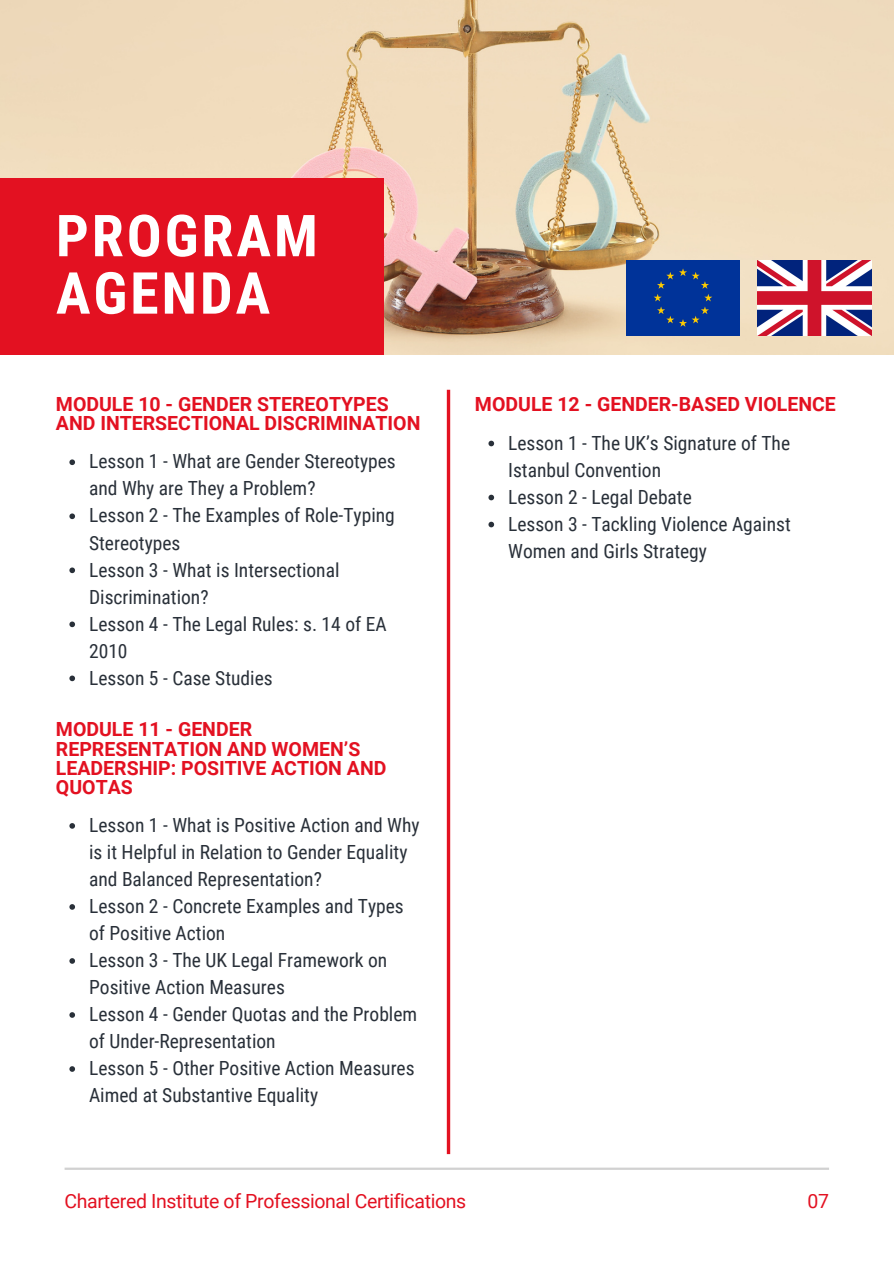
<style>
.page{position:relative;width:894px;height:1264px;background:#fff}
.page>*{position:absolute;margin:0;border:0;box-sizing:border-box;transform-origin:0 0}
.t1{font:700 57.9px/57.3px "Roboto Condensed";letter-spacing:.05em;color:#fff}
.t2{font:19.5px/27px "Roboto Condensed";color:#293039}
.t3{font:700 19.5px/19.2px "Roboto";color:#e31121}
.t4{font:19.5px "Roboto";letter-spacing:-.015em;color:#e31121}
</style>
<div class="page">
<hr style="left:65px;top:1167px;width:763px;height:2px;background:#d1d1d1">
<svg style="left:69px;top:459px;width:6px;height:6px"></svg>
<svg style="left:69px;top:513px;width:6px;height:6px"></svg>
<svg style="left:69px;top:567px;width:6px;height:6px"></svg>
<svg style="left:69px;top:621px;width:6px;height:6px"></svg>
<svg style="left:69px;top:675px;width:6px;height:6px"></svg>
<svg style="left:488px;top:440px;width:6px;height:6px"></svg>
<svg style="left:488px;top:494px;width:6px;height:6px"></svg>
<svg style="left:488px;top:521px;width:6px;height:6px"></svg>
<svg style="left:446px;top:390px;width:4px;height:764px;background:#e8424e"></svg>
<img style="left:0;top:0;width:893px;height:355px">
<div style="left:0;top:178px;width:383px;height:176px;background:#e31121"></div>
<div style="left:626px;top:261px;width:113px;height:74px;background:#039"></div>
<img style="left:756px;top:261px;width:115px;height:74px">
<svg style="left:69px;top:823px;width:6px;height:5px"></svg>
<svg style="left:69px;top:904px;width:6px;height:5px"></svg>
<svg style="left:69px;top:958px;width:6px;height:5px"></svg>
<svg style="left:69px;top:1012px;width:6px;height:5px"></svg>
<svg style="left:69px;top:1066px;width:6px;height:5px"></svg>
<p class="t1" style="left:56px;top:208px;width:263px">PROGRAM<br>AGENDA</p>
<p class="t3" style="left:56px;top:395px;width:366px">MODULE 10 - GENDER STEREOTYPES<br>AND INTERSECTIONAL DISCRIMINATION</p>
<p class="t2" style="left:89px;top:448px;width:308px">Lesson 1 - What are Gender Stereotypes and Why are They a Problem?</p>
<h1 class="t2" style="left:89px;top:502px;width:307px">Lesson 2 - The Examples of Role-Typing<br>Stereotypes</h1>
<p class="t2" style="left:89px;top:556px;width:252px">Lesson 3 - What is Intersectional<br>Discrimination?</p>
<p class="t2" style="left:89px;top:610px;width:299px">Lesson 4 - The Legal Rules: s. 14 of EA<br>2010</p>
<h2 class="t2" style="left:89px;top:664px;width:185px">Lesson 5 - Case Studies</h2>
<p class="t3" style="left:56px;top:720px;width:332px">MODULE 11 - GENDER<br>REPRESENTATION AND WOMEN’S<br>LEADERSHIP: POSITIVE ACTION AND<br>QUOTAS</p>
<p class="t2" style="left:89px;top:812px;width:332px">Lesson 1 - What is Positive Action and Why is it Helpful in Relation to Gender Equality and Balanced Representation?</p>
<h2 class="t2" style="left:89px;top:893px;width:316px">Lesson 2 - Concrete Examples and Types of Positive Action</h2>
<p class="t2" style="left:89px;top:947px;width:299px">Lesson 3 - The UK Legal Framework on<br>Positive Action Measures</p>
<p class="t2" style="left:89px;top:1001px;width:329px">Lesson 4 - Gender Quotas and the Problem of Under-Representation</p>
<p class="t2" style="left:89px;top:1055px;width:327px">Lesson 5 - Other Positive Action Measures<br>Aimed at Substantive Equality</p>
<p class="t3" style="left:475px;top:395px;width:362px">MODULE 12 - GENDER-BASED VIOLENCE</p>
<p class="t2" style="left:508px;top:429px;width:283px">Lesson 1 - The UK’s Signature of The<br>Istanbul Convention</p>
<p class="t2" style="left:508px;top:483px;width:185px">Lesson 2 - Legal Debate</p>
<h2 class="t2" style="left:508px;top:510px;width:284px">Lesson 3 - Tackling Violence Against<br>Women and Girls Strategy</h2>
<p class="t4" style="left:65px;top:1189px;width:403px">Chartered Institute of Professional Certifications</p>
<p class="t4" style="left:807px;top:1189px;width:23px">07</p>
</div>
